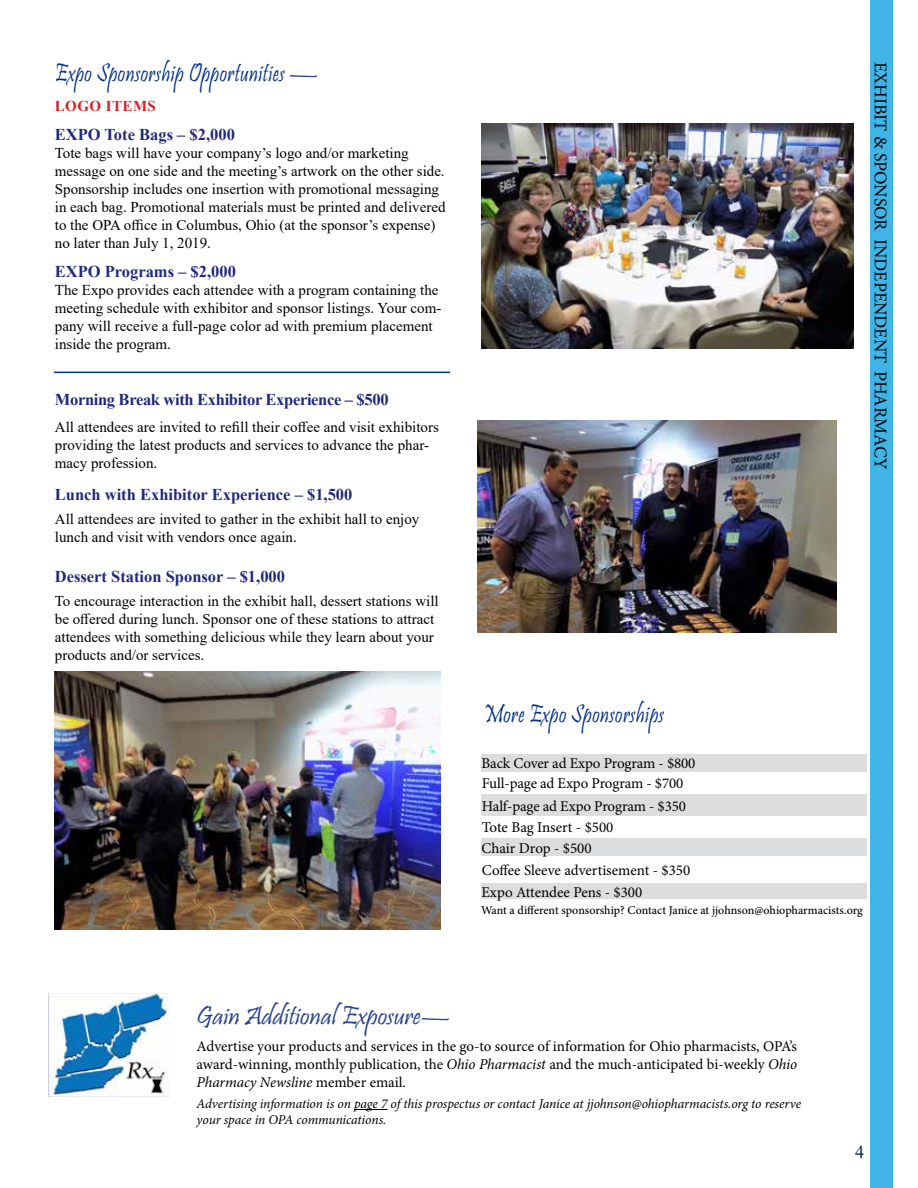
<style>
.page{position:relative;width:918px;height:1188px;background:#fff}
.page>*{position:absolute;margin:0;border:0;box-sizing:border-box;transform-origin:0 0}
.t1{font:27px "Pristina";color:#25408f}
.t2{font:26.25px "Pristina";letter-spacing:.025em;color:#002f87;scale:.8 1}
.t3{font:18px "Minion Pro";color:#000}
.t4{font:18px "Times New Roman";color:#001f5f}
.t5{font:700 16.5px "Times New Roman";color:#20297b}
.t6{font:700 16.5px "Times New Roman";letter-spacing:-.02em;color:#20297b}
.t7{font:15px/18px "Times New Roman";color:#000}
.t8{font:15px/18px "Minion Pro";letter-spacing:-.01em;color:#000}
.t9{font:700 15px "Times New Roman";letter-spacing:.03em;color:#d2232a}
.t10{font:italic 13.5px/16.2px "Minion Pro";letter-spacing:-.01em;color:#000}
.t11{font:500 12px "Minion Pro";letter-spacing:-.005em;color:#000}
.s1{font-size:27px;color:#25408f}
.s2{font-style:italic}
</style>
<div class="page">
<div style="left:481px;top:838px;width:386px;height:18px;background:#dcddde"></div>
<div style="left:481px;top:884px;width:386px;height:15px;background:#dcddde"></div>
<div style="left:481px;top:754px;width:386px;height:18px;background:#dcddde"></div>
<div style="left:482px;top:794px;width:385px;height:22px;background:#dcddde"></div>
<div style="left:870px;top:0;width:23px;height:1188px;background:#40b4e6"></div>
<img style="left:481px;top:123px;width:372px;height:226px">
<img style="left:477px;top:421px;width:359px;height:212px">
<hr style="left:354px;top:1109px;width:34px;height:1px;background:#000">
<img style="left:49px;top:993px;width:121px;height:104px">
<img style="left:54px;top:672px;width:386px;height:258px">
<hr style="left:54px;top:372px;width:396px;height:1px;background:#002f87">
<h2 class="t2" style="left:55px;top:59px;width:331px">Expo Sponsorship Opportunities <span class="s1">—</span></h2>
<p class="t9" style="left:55px;top:95px;width:103px">LOGO ITEMS</p>
<p class="t5" style="left:55px;top:123px;width:182px">EXPO Tote Bags – $2,000</p>
<p class="t7" style="left:55px;top:144px;width:392px">Tote bags will have your company’s logo and/or marketing message on one side and the meeting’s artwork on the other side.<br>Sponsorship includes one insertion with promotional messaging in each bag. Promotional materials must be printed and delivered to the OPA office in Columbus, Ohio (at the sponsor’s expense) no later than July 1, 2019.</p>
<p class="t5" style="left:55px;top:259px;width:183px">EXPO Programs – $2,000</p>
<p class="t7" style="left:55px;top:280px;width:388px">The Expo provides each attendee with a program containing the meeting schedule with exhibitor and sponsor listings. Your com&shy;pany will receive a full-page color ad with premium placement inside the program.</p>
<p class="t6" style="left:55px;top:387px;width:335px">Morning Break with Exhibitor Experience – $500</p>
<p class="t7" style="left:55px;top:417px;width:386px">All attendees are invited to refill their coffee and visit exhibitors providing the latest products and services to advance the phar&shy;macy profession.</p>
<p class="t5" style="left:55px;top:482px;width:299px">Lunch with Exhibitor Experience – $1,500</p>
<p class="t7" style="left:55px;top:509px;width:366px">All attendees are invited to gather in the exhibit hall to enjoy lunch and visit with vendors once again.</p>
<p class="t5" style="left:55px;top:565px;width:232px">Dessert Station Sponsor – $1,000</p>
<p class="t7" style="left:55px;top:592px;width:385px">To encourage interaction in the exhibit hall, dessert stations will be offered during lunch. Sponsor one of these stations to attract attendees with something delicious while they learn about your products and/or services.</p>
<p class="t3" style="left:893px;top:62px;width:409px;rotate:90deg">EXHIBIT &amp; SPONSOR INDEPENDENT PHARMACY</p>
<h2 class="t2" style="left:483px;top:700px;width:227px">More Expo Sponsorships</h2>
<p class="t8" style="left:481px;top:754px;width:215px;line-height:19.5px">Back Cover ad Expo Program - $800<br>Full-page ad Expo Program - $700</p>
<p class="t8" style="left:482px;top:797px;width:206px">Half-page ad Expo Program - $350</p>
<p class="t8" style="left:481px;top:816px;width:133px;line-height:21.1px">Tote Bag Insert - $500<br>Chair Drop - $500</p>
<p class="t8" style="left:481px;top:883px;width:162px">Expo Attendee Pens - $300</p>
<p class="t8" style="left:482px;top:861px;width:210px">Coffee Sleeve advertisement - $350</p>
<p class="t11" style="left:481px;top:902px;width:383px">Want a different sponsorship? Contact Janice at jjohnson@ohiopharmacists.org</p>
<h1 class="t1" style="left:197px;top:1001px;width:255px">Gain Additional Exposure—</h1>
<p class="t8" style="left:197px;top:1037px;width:602px;text-align:justify">Advertise your products and services in the go-to source of information for Ohio pharmacists, OPA’s award-winning, monthly publication, the <span class="s2">Ohio Pharmacist</span> and the much-anticipated bi-weekly <span class="s2">Ohio Pharmacy Newsline</span> member email.</p>
<p class="t10" style="left:197px;top:1096px;width:606px">Advertising information is on page 7 of this prospectus or contact Janice at jjohnson@ohiopharmacists.org to reserve your space in OPA communications.</p>
<p class="t4" style="left:855px;top:1140px;width:10px">4</p>
</div>
